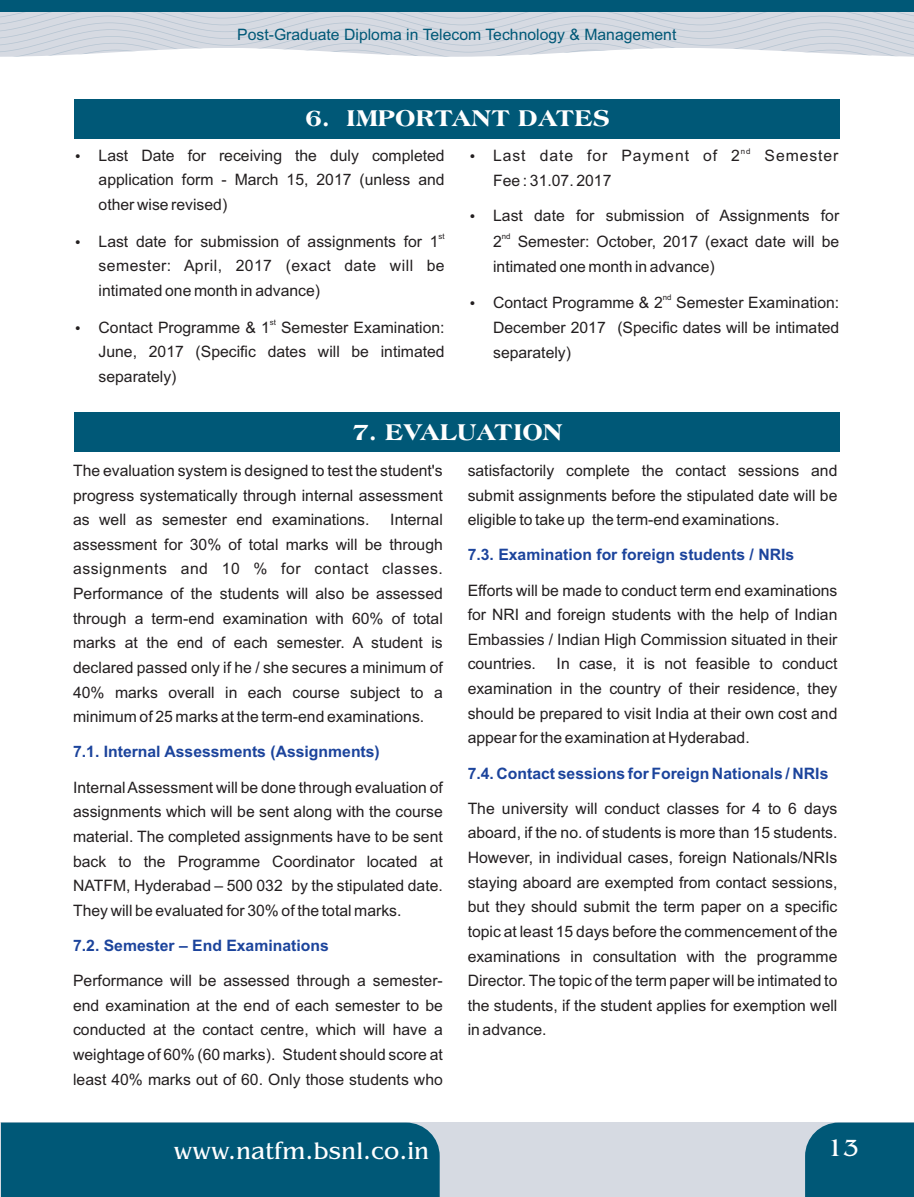
<style>
.page{position:relative;width:914px;height:1197px;background:#fff}
.page>*{position:absolute;margin:0;border:0;box-sizing:border-box;transform-origin:0 0}
.t1{font:800 24.5px "Americana";color:#fff}
.t2{font:24.5px "Benguiat";color:#fff}
.t3{font:15.75px/24.7px "Arial";color:#231f20;text-align:justify}
.t4{font:700 15.75px "Arial";color:#1c449c}
.t5{font:15.75px "Arial";color:#005877}
.t6{font:15.75px "Arial";letter-spacing:.06em;color:#231f20}
.t7{font:7.88px "Arial";color:#231f20}
</style>
<div class="page">
<div style="left:74px;top:99px;width:766px;height:39px;background:#005877"></div>
<div style="left:0;top:0;width:914px;height:12px;background:#005877"></div>
<svg style="left:0;top:12px;width:914px;height:45px;background:#d7dbe3"></svg>
<div style="left:0;top:1123px;width:914px;height:74px;background:#d6dae2"></div>
<div style="left:805px;top:1123px;width:109px;height:74px;background:#005877"></div>
<div style="left:1px;top:1123px;width:438px;height:74px;background:#005877"></div>
<div style="left:74px;top:413px;width:766px;height:39px;background:#005877"></div>
<p class="t5" style="left:237px;top:29px;width:440px">Post-Graduate Diploma in Telecom Technology &amp; Management</p>
<h1 class="t1" style="left:305px;top:109px;width:305px">6. IMPORTANT DATES</h1>
<p class="t3" style="left:99px;top:144px;width:347px">Last Date for receiving the duly completed application form - March 15, 2017 (unless and other wise revised)</p>
<p class="t3" style="left:99px;top:230px;width:347px;text-align:left">Last date for submission of assignments for 1 semester: April, 2017 (exact date will be intimated one month in advance)</p>
<p class="t3" style="left:99px;top:316px;width:347px">Contact Programme &amp; 1 Semester Examination:<br>June, 2017 (Specific dates will be intimated separately)</p>
<p class="t7" style="left:438px;top:233px;width:8px">st</p>
<p class="t7" style="left:270px;top:319px;width:8px">st</p>
<p class="t7" style="left:740px;top:148px;width:11px">nd</p>
<p class="t6" style="left:493px;top:150px;width:248px">Last date for Payment of 2</p>
<p class="t6" style="left:764px;top:150px;width:75px">Semester</p>
<p class="t3" style="left:493px;top:170px;width:120px">Fee : 31.07. 2017</p>
<p class="t3" style="left:493px;top:205px;width:347px;line-height:25.2px">Last date for submission of Assignments for 2 Semester: October, 2017 (exact date will be intimated one month in advance)</p>
<p class="t3" style="left:493px;top:292px;width:347px">Contact Programme &amp; 2 Semester Examination:<br>December 2017 (Specific dates will be intimated separately)</p>
<p class="t7" style="left:502px;top:233px;width:10px">nd</p>
<p class="t7" style="left:662px;top:295px;width:10px">nd</p>
<h1 class="t1" style="left:352px;top:423px;width:212px">7. EVALUATION</h1>
<p class="t3" style="left:73px;top:460px;width:371px">The evaluation system is designed to test the student's progress systematically through internal assessment as well as semester end examinations.</p>
<p class="t3" style="left:467px;top:460px;width:371px">satisfactorily complete the contact sessions and submit assignments before the stipulated date will be eligible to take up the term-end examinations.</p>
<p class="t3" style="left:73px;top:509px;width:371px;text-indent:317px">Internal assessment for 30% of total marks will be through assignments and 10 % for contact classes.<br>Performance of the students will also be assessed through a term-end examination with 60% of total marks at the end of each semester. A student is declared passed only if he / she secures a minimum of 40% marks overall in each course subject to a minimum of 25 marks at the term-end examinations.</p>
<p class="t4" style="left:467px;top:549px;width:328px">7.3. Examination for foreign students / NRIs</p>
<p class="t3" style="left:467px;top:579px;width:371px">Efforts will be made to conduct term end examinations for NRI and foreign students with the help of Indian Embassies / Indian High Commission situated in their countries.</p>
<p class="t3" style="left:467px;top:653px;width:371px;text-indent:89px">In case, it is not feasible to conduct examination in the country of their residence, they should be prepared to visit India at their own cost and appear for the examination at Hyderabad.</p>
<p class="t4" style="left:73px;top:746px;width:308px">7.1. Internal Assessments (Assignments)</p>
<p class="t3" style="left:73px;top:776px;width:371px">InternalAssessment will be done through evaluation of assignments which will be sent along with the course material. The completed assignments have to be sent back to the Programme Coordinator located at NATFM, Hyderabad – 500 032 by the stipulated date.<br>They will be evaluated for 30% of the total marks.</p>
<p class="t4" style="left:73px;top:940px;width:257px">7.2. Semester – End Examinations</p>
<p class="t3" style="left:73px;top:970px;width:371px">Performance will be assessed through a semester&shy;end examination at the end of each semester to be conducted at the contact centre, which will have a weightage of 60% (60 marks). Student should score at least 40% marks out of 60. Only those students who</p>
<p class="t4" style="left:467px;top:767px;width:362px">7.4. Contact sessions for Foreign Nationals / NRIs</p>
<p class="t3" style="left:467px;top:797px;width:371px">The university will conduct classes for 4 to 6 days aboard, if the no. of students is more than 15 students.<br>However, in individual cases, foreign Nationals/NRIs staying aboard are exempted from contact sessions, but they should submit the term paper on a specific topic at least 15 days before the commencement of the examinations in consultation with the programme Director. The topic of the term paper will be intimated to the students, if the student applies for exemption well in advance.</p>
<h1 class="t2" style="left:174px;top:1142px;width:257px">www.natfm.bsnl.co.in</h1>
<h1 class="t2" style="left:827px;top:1139px;width:33px">13</h1>
</div>
